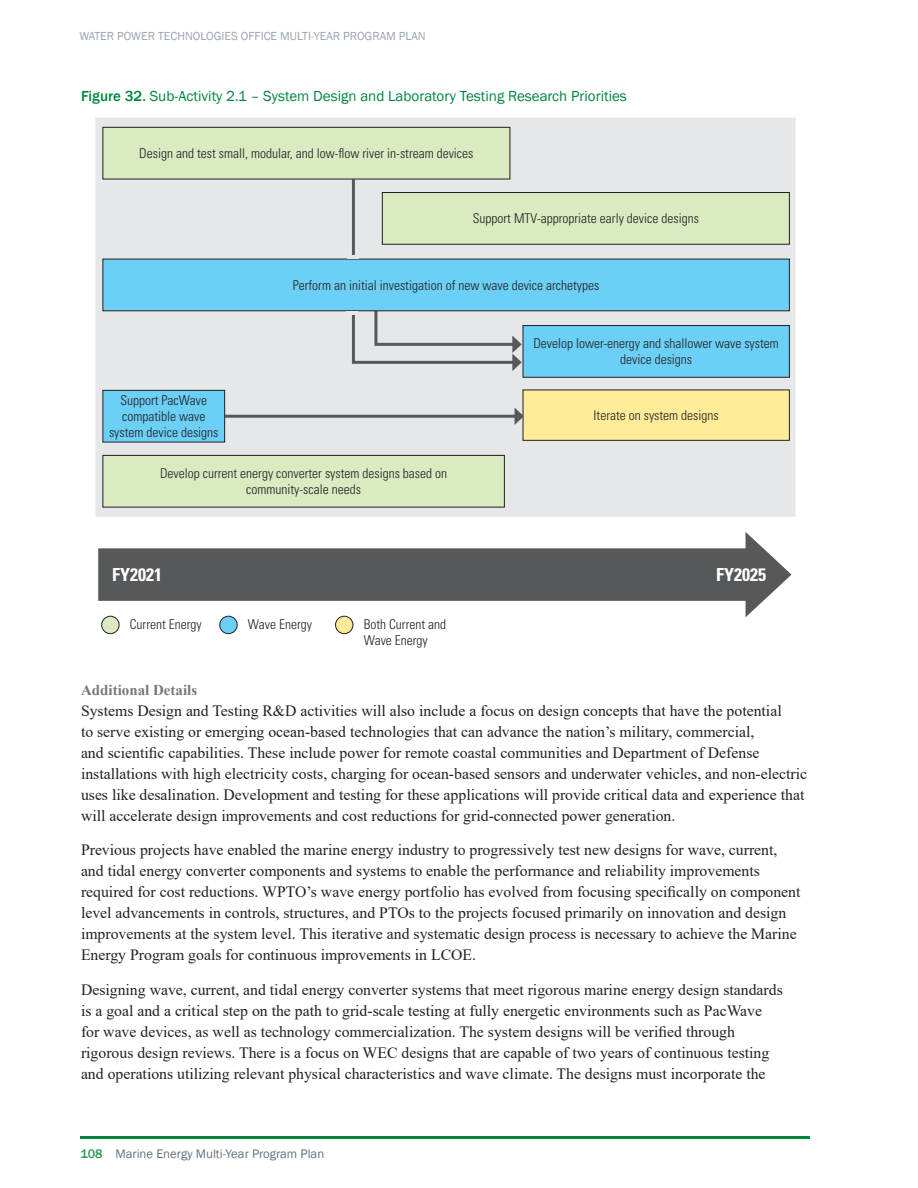
<style>
.page{position:relative;width:918px;height:1188px;background:#fff}
.page>*{position:absolute;margin:0;border:0;box-sizing:border-box;transform-origin:0 0}
.t1{font:700 condensed 18px "Univers LT Std";color:#fff}
.body_text{font:15.75px/21px "Times New Roman";color:#231f20}
.t2{font:15px "Franklin Gothic";color:#00853d}
.t3{font:700 15px "Times New Roman";color:#76787b}
.t4{font:300 condensed 13.5px/16.2px "Univers LT Std";color:#231f20;text-align:center}
.t5{font:12.75px "Franklin Gothic";color:#63717d}
.t6{font:12px "Franklin Gothic";color:#9ba4af}
.s1{font-weight:500}
.s2{font-weight:500;color:#2d9657}
</style>
<div class="page">
<hr style="left:80px;top:1137px;width:730px;height:2px;background:#00853d">
<div style="left:95px;top:118px;width:701px;height:399px;background:#e6e7e9"></div>
<div style="left:98px;top:548px;width:663px;height:53px;background:#57585a"></div>
<svg style="left:746px;top:532px;width:46px;height:85px"></svg>
<div style="left:103px;top:390px;width:122px;height:52px;background:#6bcff6"></div>
<div style="left:103px;top:390px;width:122px;height:52px;border:1px solid #231f20"></div>
<div style="left:103px;top:455px;width:401px;height:52px;background:#daeac1"></div>
<div style="left:103px;top:455px;width:402px;height:52px;border:1px solid #231f20"></div>
<div style="left:523px;top:390px;width:266px;height:50px;background:#ffec98"></div>
<div style="left:523px;top:390px;width:267px;height:51px;border:1px solid #231f20"></div>
<div style="left:523px;top:326px;width:266px;height:51px;background:#6bcff6"></div>
<div style="left:103px;top:127px;width:407px;height:52px;background:#daeac1"></div>
<div style="left:103px;top:127px;width:407px;height:52px;border:1px solid #231f20"></div>
<hr style="left:225px;top:415px;width:292px;height:3px;background:#57585a">
<svg style="left:515px;top:408px;width:9px;height:17px"></svg>
<div style="left:336px;top:616px;width:17px;height:18px;background:#ffec98;border-radius:50%"></div>
<div style="left:335px;top:616px;width:18px;height:18px;border:1px solid #231f20;border-radius:50%"></div>
<div style="left:220px;top:616px;width:17px;height:18px;background:#6bcff6;border-radius:50%"></div>
<div style="left:220px;top:616px;width:17px;height:18px;border:1px solid #231f20;border-radius:50%"></div>
<div style="left:102px;top:616px;width:17px;height:18px;background:#daeac1;border-radius:50%"></div>
<div style="left:101px;top:616px;width:18px;height:18px;border:1px solid #231f20;border-radius:50%"></div>
<svg style="left:103px;top:176px;width:687px;height:195px;background:#b3d8e0"></svg>
<p class="t6" style="left:79px;top:29px;width:348px">WATER POWER TECHNOLOGIES OFFICE MULTI-YEAR PROGRAM PLAN</p>
<p class="t2" style="left:81px;top:87px;width:547px"><span class="s1">Figure 32.</span> Sub-Activity 2.1 – System Design and Laboratory Testing Research Priorities</p>
<p class="t4" style="left:139px;top:145px;width:336px">Design and test small, modular, and low-flow river in-stream devices</p>
<p class="t4" style="left:473px;top:210px;width:228px">Support MTV-appropriate early device designs</p>
<p class="t4" style="left:293px;top:277px;width:308px">Perform an initial investigation of new wave device archetypes</p>
<p class="t4" style="left:109px;top:392px;width:111px">Support PacWave compatible wave system device designs</p>
<p class="t4" style="left:160px;top:465px;width:289px">Develop current energy converter system designs based on community-scale needs</p>
<p class="t4" style="left:533px;top:335px;width:247px">Develop lower-energy and shallower wave system device designs</p>
<p class="t4" style="left:594px;top:407px;width:127px">Iterate on system designs</p>
<p class="t1" style="left:112px;top:563px;width:51px">FY2021</p>
<p class="t1" style="left:716px;top:563px;width:51px">FY2025</p>
<p class="t4" style="left:130px;top:616px;width:73px">Current Energy</p>
<p class="t4" style="left:248px;top:616px;width:66px">Wave Energy</p>
<p class="t4" style="left:364px;top:616px;width:84px;text-align:left">Both Current and<br>Wave Energy</p>
<p class="t3" style="left:81px;top:679px;width:118px">Additional Details</p>
<p class="body_text" style="left:81px;top:700px;width:728px">Systems Design and Testing R&amp;D activities will also include a focus on design concepts that have the potential<br>to serve existing or emerging ocean-based technologies that can advance the nation’s military, commercial,<br>and scientific capabilities. These include power for remote coastal communities and Department of Defense installations with high electricity costs, charging for ocean-based sensors and underwater vehicles, and non-electric uses like desalination. Development and testing for these applications will provide critical data and experience that will accelerate design improvements and cost reductions for grid-connected power generation.</p>
<p class="body_text" style="left:81px;top:839px;width:721px">Previous projects have enabled the marine energy industry to progressively test new designs for wave, current, and tidal energy converter components and systems to enable the performance and reliability improvements required for cost reductions. WPTO’s wave energy portfolio has evolved from focusing specifically on component level advancements in controls, structures, and PTOs to the projects focused primarily on innovation and design improvements at the system level. This iterative and systematic design process is necessary to achieve the Marine Energy Program goals for continuous improvements in LCOE.</p>
<p class="body_text" style="left:81px;top:979px;width:703px">Designing wave, current, and tidal energy converter systems that meet rigorous marine energy design standards is a goal and a critical step on the path to grid-scale testing at fully energetic environments such as PacWave for wave devices, as well as technology commercialization. The system designs will be verified through rigorous design reviews. There is a focus on WEC designs that are capable of two years of continuous testing and operations utilizing relevant physical characteristics and wave climate. The designs must incorporate the</p>
<p class="t5" style="left:80px;top:1146px;width:245px"><span class="s2">108</span> Marine Energy Multi-Year Program Plan</p>
</div>
